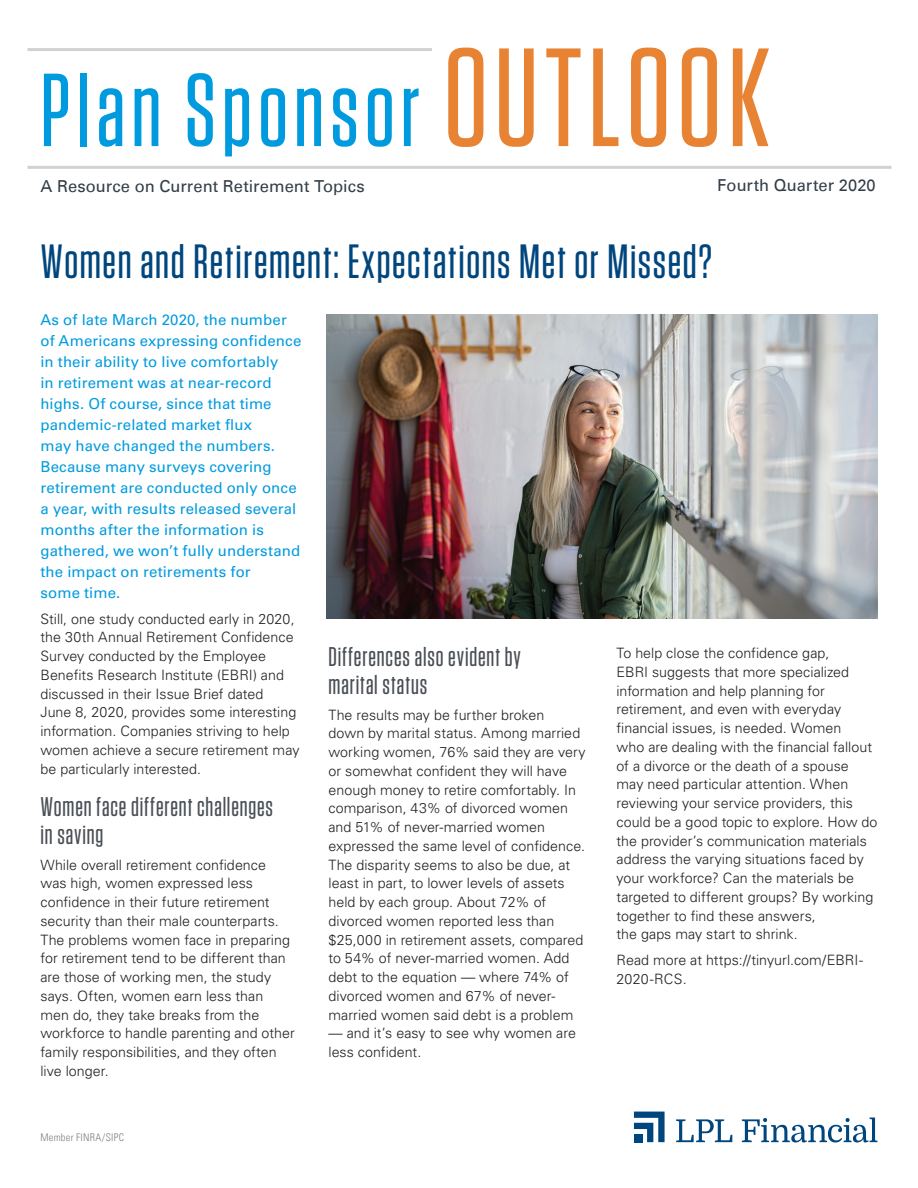
<style>
.page{position:relative;width:918px;height:1188px;background:#fff}
.page>*{position:absolute;margin:0;border:0;box-sizing:border-box;transform-origin:0 0}
.t1{font:500 103.5px "Tungsten Narrow";letter-spacing:.06em;color:#009bde}
.Headline{font:500 48px "Tungsten Narrow";letter-spacing:.035em;color:#00467e}
.Subhead{font:500 27px/28.5px "Tungsten Narrow";letter-spacing:.035em;color:#4a4f55}
.t2{font:16.5px "Univers LT";letter-spacing:.005em;color:#323d47}
.intro_paragraph{font:15px/21px "Univers LT Std";letter-spacing:.01em;color:#009bde}
.Body_Copy{font:300 14.25px/18.8px "Univers LT Std";color:#231f20}
.t3{font:300 condensed 10.5px "Univers LT";letter-spacing:.025em;color:#808083}
.s1{font-size:139.5px;color:#e88334}
</style>
<div class="page">
<hr style="left:28px;top:166px;width:864px;height:3px;background:#d1d2d4">
<hr style="left:28px;top:48px;width:404px;height:3px;background:#d1d2d4">
<img style="left:327px;top:314px;width:551px;height:305px">
<svg style="left:634px;top:1112px;width:31px;height:30px"></svg>
<div style="left:634px;top:1134px;width:8px;height:8px;background:#00467e"></div>
<svg style="left:676px;top:1119px;width:56px;height:23px"></svg>
<svg style="left:742px;top:1118px;width:136px;height:24px"></svg>
<p class="t1" style="left:40px;top:58px;width:731px">Plan Sponsor <span class="s1">OUTLOOK</span></p>
<p class="t2" style="left:40px;top:176px;width:326px">A Resource on Current Retirement Topics</p>
<p class="t2" style="left:717px;top:175px;width:160px">Fourth Quarter 2020</p>
<p class="Headline" style="left:40px;top:238px;width:673px">Women and Retirement: Expectations Met or Missed?</p>
<p class="intro_paragraph" style="left:40px;top:309px;width:262px">As of late March 2020, the number of Americans expressing confidence in their ability to live comfortably<br>in retirement was at near-record highs. Of course, since that time pandemic-related market flux<br>may have changed the numbers.<br>Because many surveys covering retirement are conducted only once a year, with results released several months after the information is gathered, we won’t fully understand the impact on retirements for<br>some time.</p>
<p class="Body_Copy" style="left:40px;top:609px;width:261px">Still, one study conducted early in 2020, the 30th Annual Retirement Confidence Survey conducted by the Employee Benefits Research Institute (EBRI) and discussed in their Issue Brief dated<br>June 8, 2020, provides some interesting information. Companies striving to help women achieve a secure retirement may be particularly interested.</p>
<p class="Subhead" style="left:40px;top:793px;width:234px">Women face different challenges in saving</p>
<p class="Body_Copy" style="left:40px;top:855px;width:256px">While overall retirement confidence was high, women expressed less confidence in their future retirement security than their male counterparts.<br>The problems women face in preparing for retirement tend to be different than are those of working men, the study says. Often, women earn less than men do, they take breaks from the workforce to handle parenting and other family responsibilities, and they often live longer.</p>
<p class="t3" style="left:40px;top:1131px;width:85px">Member FINRA/SIPC</p>
<p class="Subhead" style="left:328px;top:643px;width:194px">Differences also evident by marital status</p>
<p class="Body_Copy" style="left:328px;top:705px;width:259px">The results may be further broken<br>down by marital status. Among married working women, 76% said they are very or somewhat confident they will have enough money to retire comfortably. In comparison, 43% of divorced women and 51% of never-married women expressed the same level of confidence.<br>The disparity seems to also be due, at least in part, to lower levels of assets held by each group. About 72% of divorced women reported less than $25,000 in retirement assets, compared to 54% of never-married women. Add debt to the equation — where 74% of divorced women and 67% of never&shy;married women said debt is a problem</p>
<p class="Body_Copy" style="left:328px;top:1024px;width:249px">— and it’s easy to see why women are less confident.</p>
<p class="Body_Copy" style="left:616px;top:644px;width:262px">To help close the confidence gap,<br>EBRI suggests that more specialized information and help planning for retirement, and even with everyday financial issues, is needed. Women<br>who are dealing with the financial fallout of a divorce or the death of a spouse may need particular attention. When reviewing your service providers, this could be a good topic to explore. How do the provider’s communication materials address the varying situations faced by your workforce? Can the materials be targeted to different groups? By working together to find these answers,<br>the gaps may start to shrink.</p>
<p class="Body_Copy" style="left:616px;top:951px;width:248px">Read more at https://tinyurl.com/EBRI-<br>2020-RCS.</p>
</div>
